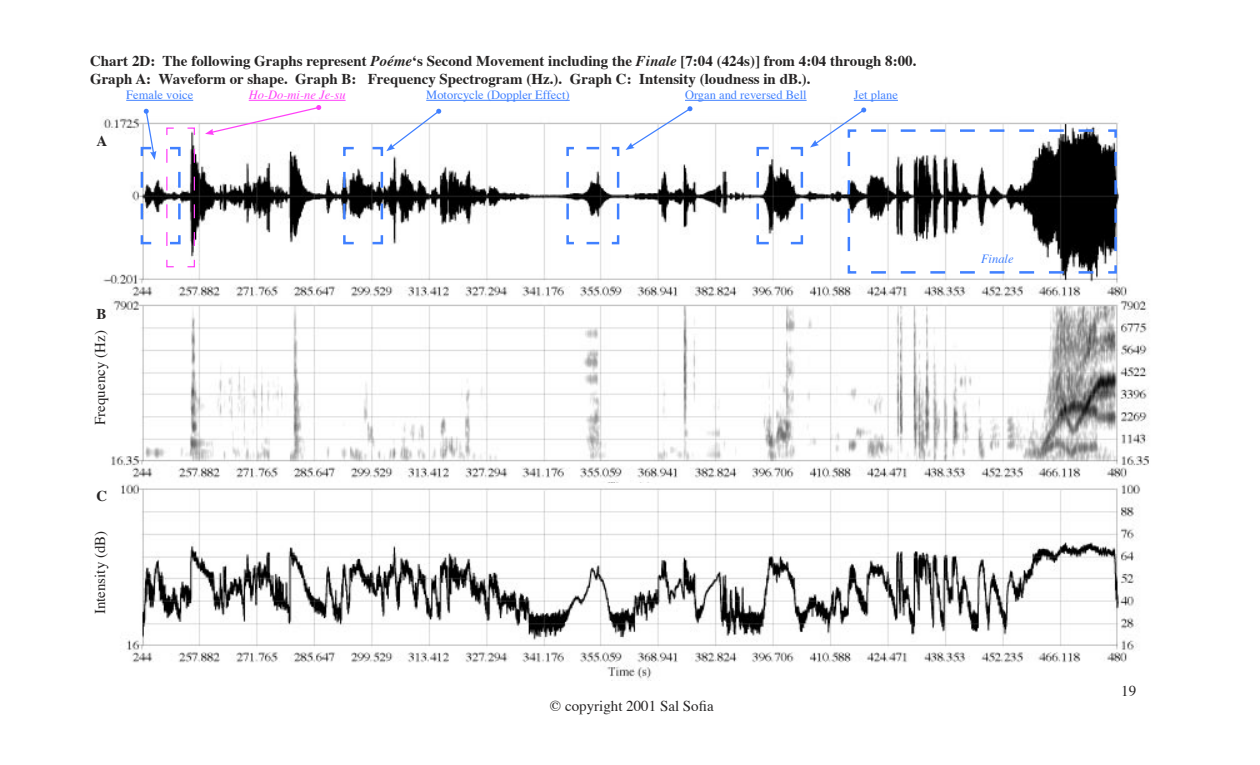
<style>
.page{position:relative;width:1260px;height:765px;background:#fff}
.page>*{position:absolute;margin:0;border:0;box-sizing:border-box;transform-origin:0 0}
.t1{font:700 15px/18px "Times";color:#272525}
.t2{font:15px "Times";color:#272525}
.t3{font:12.5px "Times";color:#4080ff}
.t4{font:italic 12.5px "Times";color:#ff40f8}
.t5{font:italic 12.5px "Times";color:#4080ff}
.s1{font-style:italic}
</style>
<div class="page">
<img style="left:90px;top:118px;width:1059px;height:561px">
<hr style="left:126px;top:100px;width:67px;height:1px;background:#4080ff">
<hr style="left:249px;top:100px;width:97px;height:1px;background:#ff40f8">
<hr style="left:426px;top:100px;width:144px;height:1px;background:#4080ff">
<hr style="left:685px;top:100px;width:122px;height:1px;background:#4080ff">
<hr style="left:854px;top:100px;width:44px;height:1px;background:#4080ff">
<svg style="left:755px;top:146px;width:49px;height:100px"></svg>
<svg style="left:846px;top:128px;width:272px;height:147px"></svg>
<svg style="left:139px;top:109px;width:57px;height:159px"></svg>
<svg style="left:205px;top:105px;width:116px;height:30px"></svg>
<svg style="left:342px;top:109px;width:99px;height:137px"></svg>
<svg style="left:565px;top:106px;width:127px;height:140px"></svg>
<svg style="left:810px;top:108px;width:283px;height:150px"></svg>
<div style="left:91px;top:523px;width:35px;height:93px;background:#fff"></div>
<div style="left:91px;top:323px;width:35px;height:107px;background:#fff"></div>
<p class="t1" style="left:90px;top:51px;width:828px">Chart 2D: The following Graphs represent <span class="s1">Poéme</span>‘s Second Movement including the <span class="s1">Finale</span> [7:04 (424s)] from 4:04 through 8:00.<br>Graph A: Waveform or shape. Graph B: Frequency Spectrogram (Hz.). Graph C: Intensity (loudness in dB.).</p>
<p class="t3" style="left:126px;top:83px;width:69px">Female voice</p>
<p class="t4" style="left:249px;top:84px;width:98px">Ho-Do-mi-ne Je-su</p>
<p class="t3" style="left:426px;top:83px;width:145px">Motorcycle (Doppler Effect)</p>
<p class="t3" style="left:685px;top:83px;width:123px">Organ and reversed Bell</p>
<p class="t3" style="left:854px;top:83px;width:46px">Jet plane</p>
<p class="t1" style="left:96px;top:130px;width:12px">A</p>
<p class="t1" style="left:96px;top:303px;width:12px">B</p>
<p class="t2" style="left:86px;top:425px;width:96px;rotate:-90deg">Frequency (Hz)</p>
<p class="t1" style="left:96px;top:486px;width:12px">C</p>
<p class="t2" style="left:86px;top:614px;width:85px;rotate:-90deg">Intensity (dB)</p>
<p class="t2" style="left:550px;top:692px;width:165px">© copyright 2001 Sal Sofia</p>
<p class="t5" style="left:981px;top:248px;width:34px">Finale</p>
<p class="t2" style="left:1121px;top:677px;width:16px">19</p>
</div>
